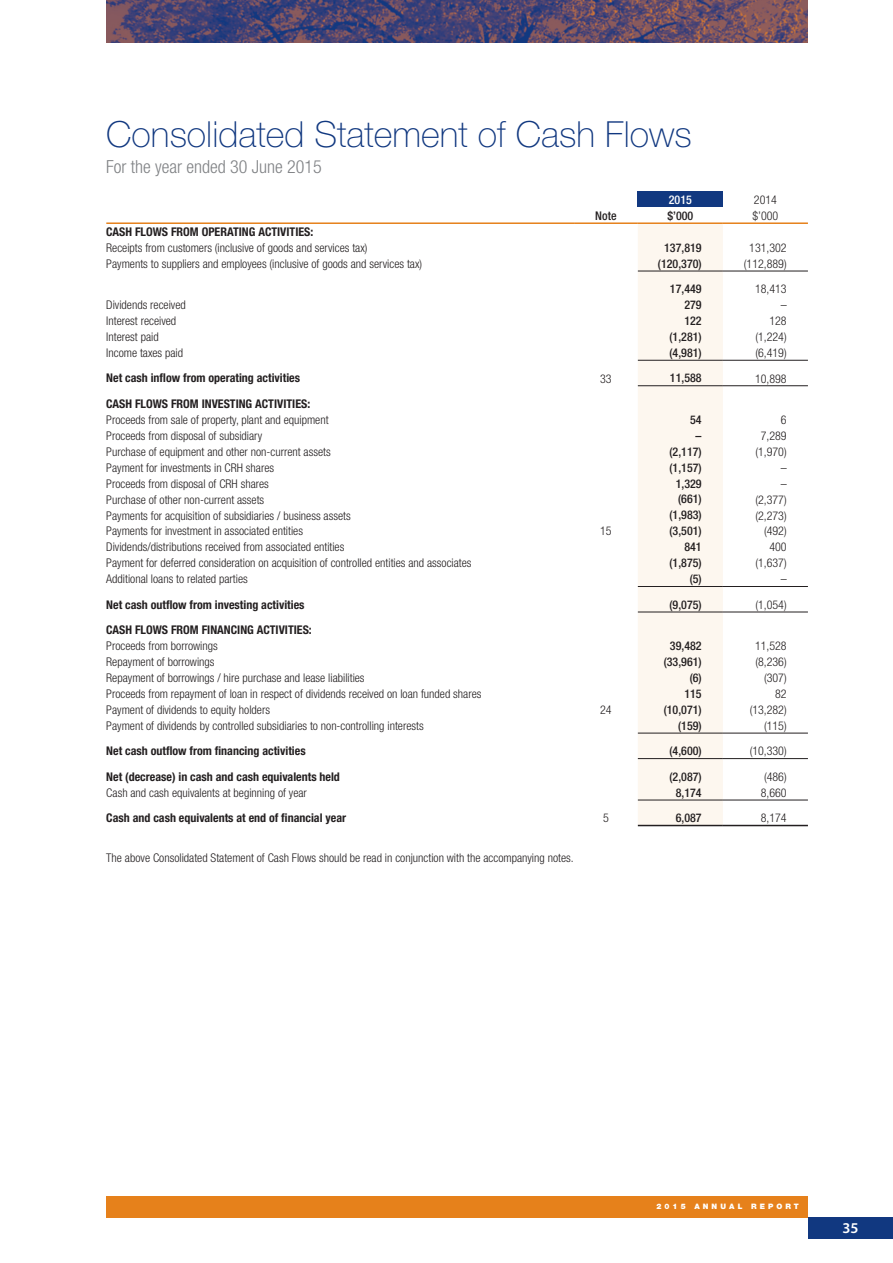
<style>
.page{position:relative;width:893px;height:1263px;background:#fff}
.page>*{position:absolute;margin:0;border:0;box-sizing:border-box;transform-origin:0 0}
.t1{font:100 36px "Helvetica Neue";color:#113880}
.t2{font:300 condensed 18px "Helvetica Neue";color:#808285}
.t3{font:600 15px "Myriad Pro";color:#fff}
.t4{font:300 condensed 12px "Helvetica Neue";color:#231f20}
.t5{font:700 condensed 12px "Helvetica Neue";color:#231f20}
.t6{font:500 condensed 12px "Helvetica Neue";color:#231f20}
.t7{font:500 condensed 12px "Helvetica Neue";color:#fff}
.t8{font:900 7.5px "Helvetica Neue";letter-spacing:.41em;color:#fff}
</style>
<div class="page">
<div style="left:106px;top:1196px;width:702px;height:21px;background:#e6811b"></div>
<div style="left:808px;top:1217px;width:85px;height:21px;background:#113880"></div>
<img style="left:106px;top:0;width:702px;height:43px">
<div style="left:638px;top:191px;width:85px;height:16px;background:#113880"></div>
<div style="left:638px;top:224px;width:85px;height:601px;background:#fdf7ef"></div>
<hr style="left:638px;top:271px;width:85px;height:1px;background:#231f20">
<hr style="left:723px;top:271px;width:85px;height:1px;background:#231f20">
<hr style="left:106px;top:222px;width:468px;height:2px;background:#e6811b">
<hr style="left:574px;top:222px;width:64px;height:2px;background:#e6811b">
<hr style="left:638px;top:222px;width:85px;height:2px;background:#e6811b">
<hr style="left:723px;top:222px;width:85px;height:2px;background:#e6811b">
<hr style="left:638px;top:360px;width:85px;height:1px;background:#231f20">
<hr style="left:723px;top:360px;width:85px;height:1px;background:#231f20">
<hr style="left:638px;top:385px;width:85px;height:1px;background:#231f20">
<hr style="left:723px;top:385px;width:85px;height:1px;background:#231f20">
<hr style="left:638px;top:586px;width:85px;height:1px;background:#231f20">
<hr style="left:723px;top:586px;width:85px;height:1px;background:#231f20">
<hr style="left:638px;top:612px;width:85px;height:1px;background:#231f20">
<hr style="left:723px;top:612px;width:85px;height:1px;background:#231f20">
<hr style="left:638px;top:733px;width:85px;height:1px;background:#231f20">
<hr style="left:723px;top:733px;width:85px;height:1px;background:#231f20">
<hr style="left:638px;top:758px;width:85px;height:1px;background:#231f20">
<hr style="left:723px;top:758px;width:85px;height:1px;background:#231f20">
<hr style="left:638px;top:825px;width:85px;height:1px;background:#231f20">
<hr style="left:723px;top:825px;width:85px;height:1px;background:#231f20">
<hr style="left:638px;top:800px;width:85px;height:1px;background:#231f20">
<hr style="left:723px;top:800px;width:85px;height:1px;background:#231f20">
<h1 class="t1" style="left:106px;top:114px;width:587px">Consolidated Statement of Cash Flows</h1>
<h2 class="t2" style="left:106px;top:157px;width:217px">For the year ended 30 June 2015</h2>
<p class="t7" style="left:669px;top:193px;width:25px">2015</p>
<p class="t4" style="left:754px;top:193px;width:25px">2014</p>
<p class="t6" style="left:595px;top:208px;width:23px">Note</p>
<p class="t6" style="left:667px;top:208px;width:27px">$’000</p>
<p class="t4" style="left:752px;top:209px;width:27px">$’000</p>
<p class="t5" style="left:106px;top:224px;width:209px">CASH FLOWS FROM OPERATING ACTIVITIES:</p>
<p class="t4" style="left:106px;top:241px;width:263px">Receipts from customers (inclusive of goods and services tax)</p>
<p class="t6" style="left:664px;top:240px;width:39px">137,819</p>
<p class="t4" style="left:749px;top:241px;width:39px">131,302</p>
<p class="t4" style="left:106px;top:257px;width:317px">Payments to suppliers and employees (inclusive of goods and services tax)</p>
<p class="t6" style="left:658px;top:256px;width:45px">(120,370)</p>
<p class="t4" style="left:744px;top:257px;width:44px">(112,889)</p>
<p class="t6" style="left:670px;top:282px;width:33px">17,449</p>
<p class="t4" style="left:755px;top:282px;width:33px">18,413</p>
<p class="t4" style="left:106px;top:298px;width:81px">Dividends received</p>
<p class="t6" style="left:684px;top:298px;width:19px">279</p>
<p class="t4" style="left:781px;top:298px;width:7px">–</p>
<p class="t4" style="left:106px;top:314px;width:71px">Interest received</p>
<p class="t6" style="left:684px;top:314px;width:19px">122</p>
<p class="t4" style="left:769px;top:314px;width:19px">128</p>
<p class="t4" style="left:106px;top:330px;width:54px">Interest paid</p>
<p class="t6" style="left:669px;top:330px;width:34px">(1,281)</p>
<p class="t4" style="left:755px;top:330px;width:33px">(1,224)</p>
<p class="t4" style="left:106px;top:346px;width:78px">Income taxes paid</p>
<p class="t6" style="left:669px;top:345px;width:34px">(4,981)</p>
<p class="t4" style="left:755px;top:346px;width:33px">(6,419)</p>
<p class="t5" style="left:106px;top:371px;width:195px">Net cash inflow from operating activities</p>
<p class="t4" style="left:600px;top:371px;width:13px">33</p>
<p class="t6" style="left:670px;top:371px;width:33px">11,588</p>
<p class="t4" style="left:755px;top:371px;width:33px">10,898</p>
<p class="t5" style="left:106px;top:396px;width:205px">CASH FLOWS FROM INVESTING ACTIVITIES:</p>
<p class="t4" style="left:106px;top:413px;width:224px">Proceeds from sale of property, plant and equipment</p>
<p class="t6" style="left:690px;top:412px;width:13px">54</p>
<p class="t4" style="left:781px;top:413px;width:7px">6</p>
<p class="t4" style="left:106px;top:429px;width:157px">Proceeds from disposal of subsidiary</p>
<p class="t6" style="left:696px;top:428px;width:7px">–</p>
<p class="t4" style="left:761px;top:429px;width:27px">7,289</p>
<p class="t4" style="left:106px;top:445px;width:226px">Purchase of equipment and other non-current assets</p>
<p class="t6" style="left:669px;top:444px;width:34px">(2,117)</p>
<p class="t4" style="left:755px;top:445px;width:33px">(1,970)</p>
<p class="t4" style="left:106px;top:461px;width:169px">Payment for investments in CRH shares</p>
<p class="t6" style="left:669px;top:460px;width:34px">(1,157)</p>
<p class="t4" style="left:781px;top:461px;width:7px">–</p>
<p class="t4" style="left:106px;top:477px;width:164px">Proceeds from disposal of CRH shares</p>
<p class="t6" style="left:676px;top:476px;width:27px">1,329</p>
<p class="t4" style="left:781px;top:477px;width:7px">–</p>
<p class="t4" style="left:106px;top:492px;width:159px">Purchase of other non-current assets</p>
<p class="t6" style="left:678px;top:492px;width:25px">(661)</p>
<p class="t4" style="left:755px;top:492px;width:33px">(2,377)</p>
<p class="t4" style="left:106px;top:508px;width:246px">Payments for acquisition of subsidiaries / business assets</p>
<p class="t6" style="left:669px;top:508px;width:34px">(1,983)</p>
<p class="t4" style="left:755px;top:508px;width:33px">(2,273)</p>
<p class="t4" style="left:106px;top:524px;width:198px">Payments for investment in associated entities</p>
<p class="t4" style="left:600px;top:524px;width:13px">15</p>
<p class="t6" style="left:669px;top:524px;width:34px">(3,501)</p>
<p class="t4" style="left:764px;top:524px;width:24px">(492)</p>
<p class="t4" style="left:106px;top:540px;width:240px">Dividends/distributions received from associated entities</p>
<p class="t6" style="left:684px;top:540px;width:19px">841</p>
<p class="t4" style="left:769px;top:540px;width:19px">400</p>
<p class="t4" style="left:106px;top:556px;width:367px">Payment for deferred consideration on acquisition of controlled entities and associates</p>
<p class="t6" style="left:669px;top:556px;width:34px">(1,875)</p>
<p class="t4" style="left:755px;top:556px;width:33px">(1,637)</p>
<p class="t4" style="left:106px;top:572px;width:143px">Additional loans to related parties</p>
<p class="t6" style="left:690px;top:572px;width:13px">(5)</p>
<p class="t4" style="left:781px;top:572px;width:7px">–</p>
<p class="t5" style="left:106px;top:597px;width:200px">Net cash outflow from investing activities</p>
<p class="t6" style="left:669px;top:597px;width:34px">(9,075)</p>
<p class="t4" style="left:755px;top:598px;width:33px">(1,054)</p>
<p class="t5" style="left:106px;top:622px;width:207px">CASH FLOWS FROM FINANCING ACTIVITIES:</p>
<p class="t4" style="left:106px;top:639px;width:113px">Proceeds from borrowings</p>
<p class="t6" style="left:670px;top:639px;width:33px">39,482</p>
<p class="t4" style="left:755px;top:639px;width:33px">11,528</p>
<p class="t4" style="left:106px;top:655px;width:110px">Repayment of borrowings</p>
<p class="t6" style="left:664px;top:654px;width:39px">(33,961)</p>
<p class="t4" style="left:755px;top:655px;width:33px">(8,236)</p>
<p class="t4" style="left:106px;top:671px;width:260px">Repayment of borrowings / hire purchase and lease liabilities</p>
<p class="t6" style="left:690px;top:670px;width:13px">(6)</p>
<p class="t4" style="left:764px;top:671px;width:24px">(307)</p>
<p class="t4" style="left:106px;top:687px;width:377px">Proceeds from repayment of loan in respect of dividends received on loan funded shares</p>
<p class="t6" style="left:684px;top:686px;width:19px">115</p>
<p class="t4" style="left:775px;top:687px;width:13px">82</p>
<p class="t4" style="left:106px;top:703px;width:165px">Payment of dividends to equity holders</p>
<p class="t4" style="left:600px;top:703px;width:13px">24</p>
<p class="t6" style="left:664px;top:702px;width:39px">(10,071)</p>
<p class="t4" style="left:750px;top:703px;width:39px">(13,282)</p>
<p class="t4" style="left:106px;top:719px;width:319px">Payment of dividends by controlled subsidiaries to non-controlling interests</p>
<p class="t6" style="left:678px;top:718px;width:25px">(159)</p>
<p class="t4" style="left:764px;top:719px;width:24px">(115)</p>
<p class="t5" style="left:106px;top:743px;width:201px">Net cash outflow from financing activities</p>
<p class="t6" style="left:669px;top:744px;width:34px">(4,600)</p>
<p class="t4" style="left:750px;top:744px;width:39px">(10,330)</p>
<p class="t5" style="left:106px;top:769px;width:235px">Net (decrease) in cash and cash equivalents held</p>
<p class="t6" style="left:669px;top:769px;width:34px">(2,087)</p>
<p class="t4" style="left:764px;top:770px;width:24px">(486)</p>
<p class="t4" style="left:106px;top:786px;width:202px">Cash and cash equivalents at beginning of year</p>
<p class="t6" style="left:676px;top:785px;width:27px">8,174</p>
<p class="t4" style="left:761px;top:786px;width:27px">8,660</p>
<p class="t5" style="left:106px;top:810px;width:241px">Cash and cash equivalents at end of financial year</p>
<p class="t4" style="left:603px;top:811px;width:7px">5</p>
<p class="t6" style="left:676px;top:811px;width:27px">6,087</p>
<p class="t4" style="left:761px;top:811px;width:27px">8,174</p>
<p class="t4" style="left:106px;top:851px;width:469px">The above Consolidated Statement of Cash Flows should be read in conjunction with the accompanying notes.</p>
<p class="t8" style="left:656px;top:1202px;width:144px">2015 ANNUAL REPORT</p>
<p class="t3" style="left:842px;top:1218px;width:18px">35</p>
</div>
